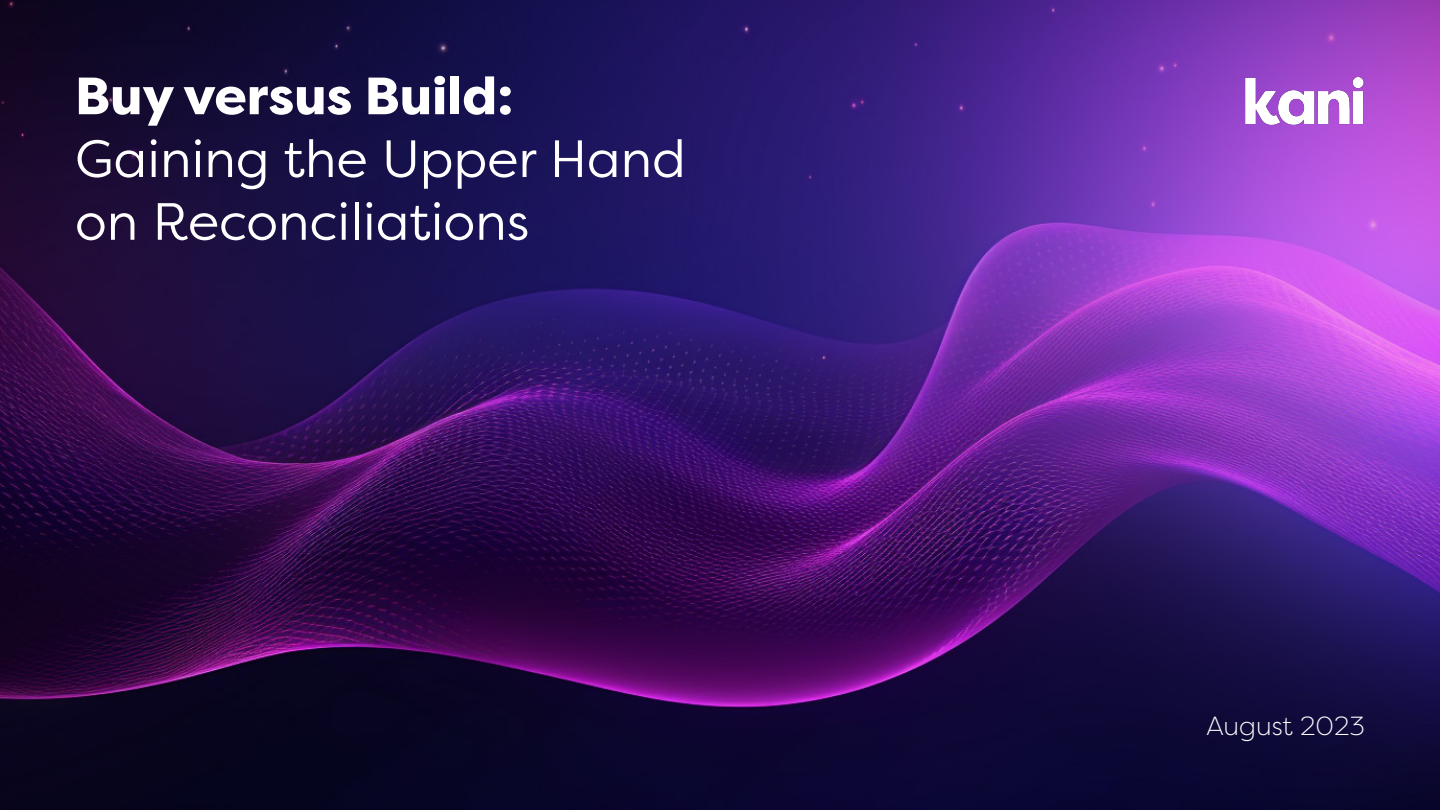
<style>
.page{position:relative;width:1440px;height:810px;background:#fff}
.page>*{position:absolute;margin:0;border:0;box-sizing:border-box;transform-origin:0 0}
.t1{font:52.35px/62.8px "Filson Pro";color:#fff}
.t2{font:800 52.35px "Filson Pro";color:#fff}
.t3{font:300 26.17px "Filson Pro";color:#fff}
</style>
<div class="page">
<img style="left:0;top:0;width:1440px;height:810px">
<img style="left:1244px;top:76px;width:121px;height:50px">
<p class="t2" style="left:75px;top:63px;width:440px">Buy versus Build:</p>
<p class="t1" style="left:75px;top:126px;width:612px">Gaining the Upper Hand on Reconciliations</p>
<p class="t3" style="left:1207px;top:709px;width:160px">August 2023</p>
</div>
